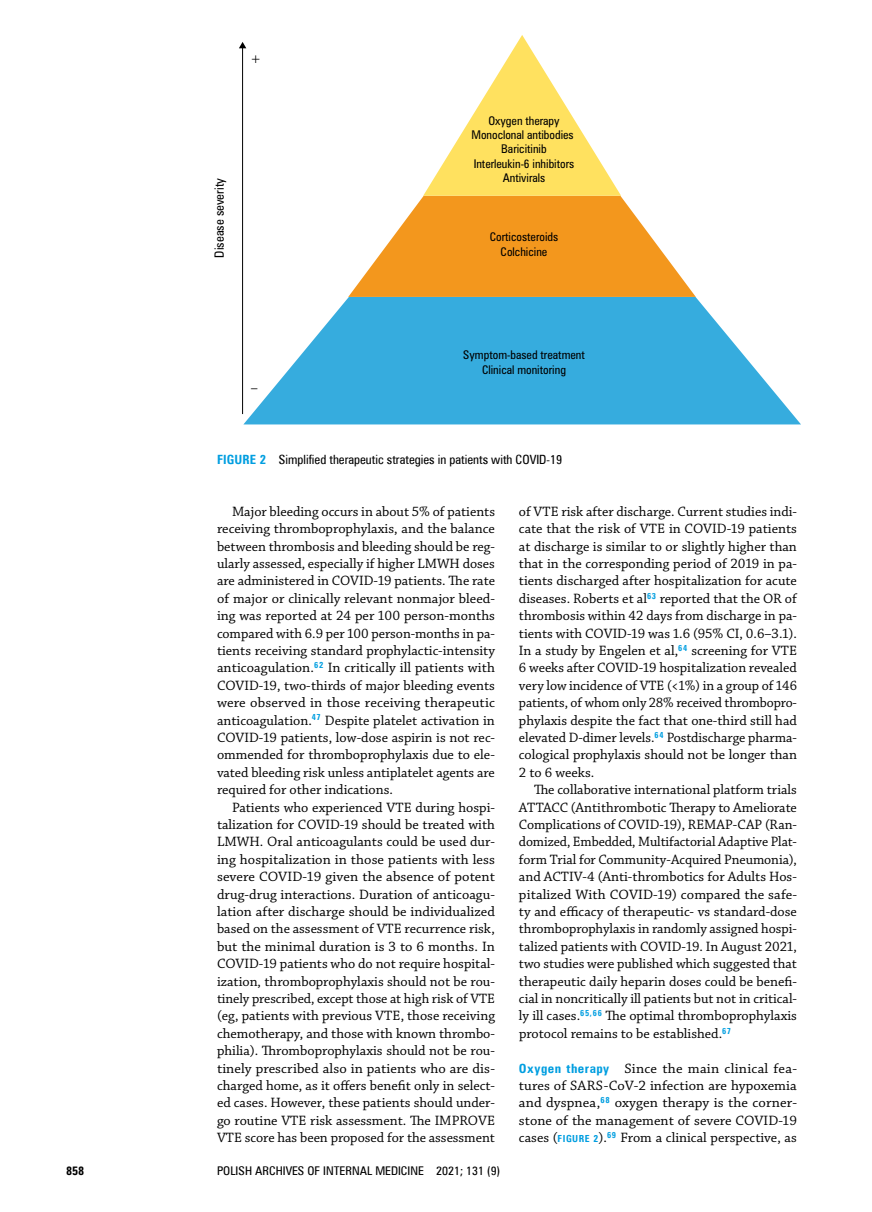
<style>
.page{position:relative;width:872px;height:1212px;background:#fff}
.page>*{position:absolute;margin:0;border:0;box-sizing:border-box;transform-origin:0 0}
.t1{font:14.25px/17.4px "Chaparral Pro MP";color:#000;text-align:justify}
.t2{font:12.75px "Zurich Cn EU Normal";color:#000}
.t3{font:12px/14.4px "Zurich Cn EU Normal";color:#000;text-align:center}
.t4{font:12px "Zurich Cn EU Normal";color:#000;scale:1.04 1}
.t5{font:12px "Zurich Cn EU Bold";color:#000;scale:1.04 1}
.s1{font-family:"Zurich Cn EU Bold";color:#009ee0}
.s2{font-family:"Zurich Cn EU Bold";font-size:12.75px;color:#009ee0}
.s3{font-family:"Zurich Cn EU Bold";font-size:9.75px;color:#009ee0}
</style>
<div class="page">
<svg style="left:243px;top:297px;width:558px;height:127px;fill:#36acde"></svg>
<svg style="left:348px;top:35px;width:348px;height:262px"></svg>
<hr style="left:242px;top:47px;width:1px;height:367px;background:#000">
<svg style="left:239px;top:42px;width:7px;height:6px"></svg>
<p class="t2" style="left:250px;top:50px;width:12px">+</p>
<p class="t2" style="left:212px;top:258px;width:81px;rotate:-90deg">Disease severity</p>
<p class="t2" style="left:251px;top:380px;width:8px">–</p>
<p class="t3" style="left:471px;top:113px;width:104px">Oxygen therapy<br>Monoclonal antibodies<br>Baricitinib<br>Interleukin-6 inhibitors<br>Antivirals</p>
<p class="t3" style="left:489px;top:230px;width:70px">Corticosteroids<br>Colchicine</p>
<p class="t3" style="left:463px;top:348px;width:123px">Symptom-based treatment<br>Clinical monitoring</p>
<p class="t2" style="left:217px;top:451px;width:347px"><span class="s1">Figure 2</span> Simplified therapeutic strategies in patients with COVID‑19</p>
<p class="t1" style="left:217px;top:503px;width:279px;text-indent:15px">Major bleeding occurs in about 5% of patients receiving thromboprophylaxis, and the balance between thrombosis and bleeding should be reg‑ ularly assessed, especially if higher LMWH doses are administered in COVID‑19 patients. The rate of major or clinically relevant nonmajor bleed‑ ing was reported at 24 per 100 person‑months compared with 6.9 per 100 person‑months in pa‑ tients receiving standard prophylactic‑intensity anticoagulation.<sup>62</sup> In critically ill patients with COVID‑19, two‑thirds of major bleeding events were observed in those receiving therapeutic anticoagulation.<sup>47</sup> Despite platelet activation in COVID‑19 patients, low‑dose aspirin is not rec‑ ommended for thromboprophylaxis due to ele‑ vated bleeding risk unless antiplatelet agents are required for other indications.</p>
<p class="t1" style="left:217px;top:799px;width:279px;text-indent:15px">Patients who experienced VTE during hospi‑ talization for COVID‑19 should be treated with LMWH. Oral anticoagulants could be used dur‑ ing hospitalization in those patients with less severe COVID-19 given the absence of potent drug-drug interactions. Duration of anticoagu‑ lation after discharge should be individualized based on the assessment of VTE recurrence risk, but the minimal duration is 3 to 6 months. In COVID‑19 patients who do not require hospital‑ ization, thromboprophylaxis should not be rou‑ tinely prescribed, except those at high risk of VTE (eg, patients with previous VTE, those receiving chemotherapy, and those with known thrombo‑ philia). Thromboprophylaxis should not be rou‑ tinely prescribed also in patients who are dis‑ charged home, as it offers benefit only in select‑ ed cases. However, these patients should under‑ go routine VTE risk assessment. The IMPROVE VTE score has been proposed for the assessment</p>
<p class="t5" style="left:66px;top:1163px;width:19px">858</p>
<p class="t4" style="left:217px;top:1163px;width:274px">POLISH ARCHIVES OF INTERNAL MEDICINE 2021; 131 (9)</p>
<p class="t1" style="left:519px;top:503px;width:279px">of VTE risk after discharge. Current studies indi‑ cate that the risk of VTE in COVID-19 patients at discharge is similar to or slightly higher than that in the corresponding period of 2019 in pa‑ tients discharged after hospitalization for acute diseases. Roberts et al<sup>63</sup> reported that the OR of thrombosis within 42 days from discharge in pa‑ tients with COVID‑19 was 1.6 (95% CI, 0.6–3.1).<br>In a study by Engelen et al,<sup>64</sup> screening for VTE 6 weeks after COVID‑19 hospitalization revealed very low incidence of VTE (&lt;1%) in a group of 146 patients, of whom only 28% received thrombopro‑ phylaxis despite the fact that one‑third still had elevated D‑dimer levels.<sup>64</sup> Postdischarge pharma‑ cological prophylaxis should not be longer than 2 to 6 weeks.</p>
<p class="t1" style="left:519px;top:781px;width:279px;text-indent:15px">The collaborative international platform trials ATTACC (Antithrombotic Therapy to Ameliorate Complications of COVID‑19), REMAP‑CAP (Ran‑ domized, Embedded, Multifactorial Adaptive Plat‑ form Trial for Community‑Acquired Pneumonia), and ACTIV‑4 (Anti‑thrombotics for Adults Hos‑ pitalized With COVID‑19) compared the safe‑ ty and efficacy of therapeutic- vs standard‑dose thromboprophylaxis in randomly assigned hospi‑ talized patients with COVID‑19. In August 2021, two studies were published which suggested that therapeutic daily heparin doses could be benefi‑ cial in noncritically ill patients but not in critical‑ ly ill cases.<sup>65,66</sup> The optimal thromboprophylaxis protocol remains to be established.<sup>67</sup></p>
<p class="t1" style="left:519px;top:1060px;width:279px"><span class="s2">Oxygen therapy</span> Since the main clinical fea‑ tures of SARS‑CoV-2 infection are hypoxemia and dyspnea,<sup>68</sup> oxygen therapy is the corner‑ stone of the management of severe COVID‑19 cases (<span class="s3">Fi gure 2</span>).<sup>69</sup> From a clinical perspective, as</p>
</div>
